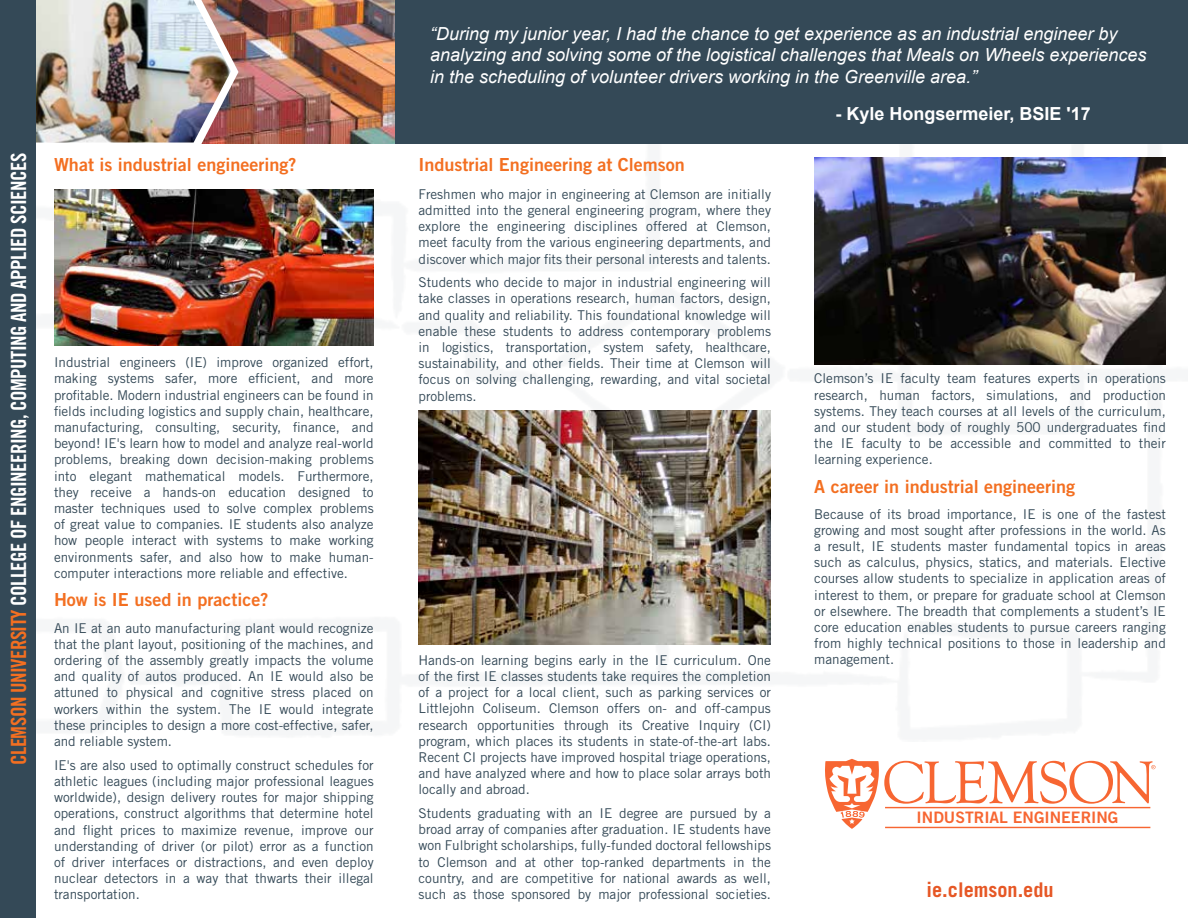
<style>
.page{position:relative;width:1188px;height:918px;background:#fff}
.page>*{position:absolute;margin:0;border:0;box-sizing:border-box;transform-origin:0 0}
.t1{font:21px "Trade Gothic LT Std Bd Cn 20";letter-spacing:-.025em;color:#fff}
.t2{font:700 20.25px "Trade Gothic LT Std";color:#e65725}
.t3{font:italic 18px/21.6px "Arial";color:#fff}
.t4{font:18px "Trade Gothic LT Std Bd 2";color:#f36f21}
.t5{font:700 18px "Arial";color:#fff}
.t6{font:15.9px "Trade Gothic LT Std Bd 2";color:#f76632}
.t7{font:13.5px/16.2px "Trade Gothic LT Std";color:#344957;text-align:justify}
.s1{color:#f36f21}
</style>
<div class="page">
<div style="left:0;top:0;width:1188px;height:143px;background:#344957"></div>
<img style="left:244px;top:0;width:150px;height:143px">
<svg style="left:201px;top:0;width:43px;height:144px;background:#975d53"></svg>
<img style="left:36px;top:0;width:195px;height:143px">
<div style="left:0;top:0;width:36px;height:918px;background:#344957"></div>
<img style="left:54px;top:189px;width:320px;height:156px">
<img style="left:418px;top:411px;width:353px;height:233px">
<svg style="left:825px;top:759px;width:331px;height:70px"></svg>
<img style="left:814px;top:158px;width:352px;height:207px">
<h1 class="t1" style="left:6px;top:765px;width:613px;rotate:-90deg"><span class="s1">CLEMSON UNIVERSITY</span> COLLEGE OF ENGINEERING, COMPUTING AND APPLIED SCIENCES</h1>
<h3 class="t4" style="left:54px;top:153px;width:244px">What is industrial engineering?</h3>
<p class="t7" style="left:54px;top:354px;width:321px">Industrial engineers (IE) improve organized effort, making systems safer, more efficient, and more profitable. Modern industrial engineers can be found in fields including logistics and supply chain, healthcare, manufacturing, consulting, security, finance, and beyond! IE's learn how to model and analyze real-world problems, breaking down decision-making problems into elegant mathematical models. Furthermore, they receive a hands-on education designed to master techniques used to solve complex problems of great value to companies. IE students also analyze how people interact with systems to make working environments safer, and also how to make human&shy;computer interactions more reliable and effective.</p>
<h3 class="t4" style="left:54px;top:589px;width:216px">How is IE used in practice?</h3>
<p class="t7" style="left:54px;top:620px;width:321px">An IE at an auto manufacturing plant would recognize that the plant layout, positioning of the machines, and ordering of the assembly greatly impacts the volume and quality of autos produced. An IE would also be attuned to physical and cognitive stress placed on workers within the system. The IE would integrate these principles to design a more cost-effective, safer, and reliable system.</p>
<p class="t7" style="left:54px;top:757px;width:321px">IE's are also used to optimally construct schedules for athletic leagues (including major professional leagues worldwide), design delivery routes for major shipping operations, construct algorithms that determine hotel and flight prices to maximize revenue, improve our understanding of driver (or pilot) error as a function of driver interfaces or distractions, and even deploy nuclear detectors in a way that thwarts their illegal transportation.</p>
<p class="t3" style="left:430px;top:23px;width:718px">“During my junior year, I had the chance to get experience as an industrial engineer by analyzing and solving some of the logistical challenges that Meals on Wheels experiences in the scheduling of volunteer drivers working in the Greenville area.”</p>
<h3 class="t5" style="left:835px;top:101px;width:257px">- Kyle Hongsermeier, BSIE '17</h3>
<h3 class="t4" style="left:418px;top:153px;width:268px">Industrial Engineering at Clemson</h3>
<p class="t7" style="left:418px;top:186px;width:354px">Freshmen who major in engineering at Clemson are initially admitted into the general engineering program, where they explore the engineering disciplines offered at Clemson, meet faculty from the various engineering departments, and discover which major fits their personal interests and talents.</p>
<p class="t7" style="left:418px;top:274px;width:354px">Students who decide to major in industrial engineering will take classes in operations research, human factors, design, and quality and reliability. This foundational knowledge will enable these students to address contemporary problems in logistics, transportation, system safety, healthcare, sustainability, and other fields. Their time at Clemson will focus on solving challenging, rewarding, and vital societal problems.</p>
<p class="t7" style="left:418px;top:652px;width:354px">Hands-on learning begins early in the IE curriculum. One of the first IE classes students take requires the completion of a project for a local client, such as parking services or Littlejohn Coliseum. Clemson offers on- and off-campus research opportunities through its Creative Inquiry (CI) program, which places its students in state-of-the-art labs.<br>Recent CI projects have improved hospital triage operations, and have analyzed where and how to place solar arrays both locally and abroad.</p>
<p class="t7" style="left:418px;top:805px;width:354px">Students graduating with an IE degree are pursued by a broad array of companies after graduation. IE students have won Fulbright scholarships, fully-funded doctoral fellowships to Clemson and at other top-ranked departments in the country, and are competitive for national awards as well, such as those sponsored by major professional societies.</p>
<p class="t7" style="left:814px;top:370px;width:353px">Clemson’s IE faculty team features experts in operations research, human factors, simulations, and production systems. They teach courses at all levels of the curriculum, and our student body of roughly 500 undergraduates find the IE faculty to be accessible and committed to their learning experience.</p>
<h3 class="t4" style="left:814px;top:475px;width:262px">A career in industrial engineering</h3>
<p class="t7" style="left:814px;top:506px;width:353px">Because of its broad importance, IE is one of the fastest growing and most sought after professions in the world. As a result, IE students master fundamental topics in areas such as calculus, physics, statics, and materials. Elective courses allow students to specialize in application areas of interest to them, or prepare for graduate school at Clemson or elsewhere. The breadth that complements a student’s IE core education enables students to pursue careers ranging from highly technical positions to those in leadership and management.</p>
<p class="t6" style="left:917px;top:808px;width:203px">INDUSTRIAL ENGINEERING</p>
<h2 class="t2" style="left:927px;top:877px;width:129px">ie.clemson.edu</h2>
</div>
